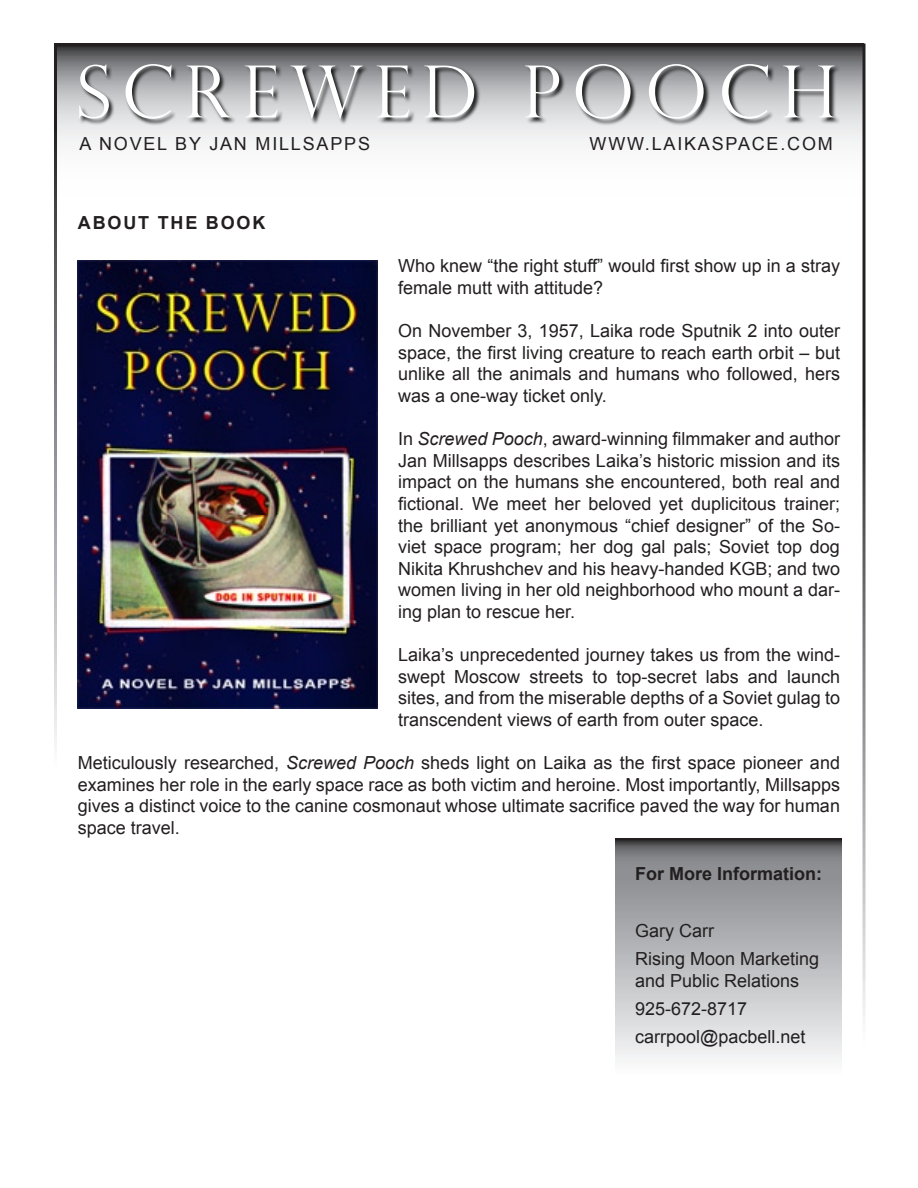
<style>
.page{position:relative;width:918px;height:1188px;background:#fff}
.page>*{position:absolute;margin:0;border:0;box-sizing:border-box;transform-origin:0 0}
.t1{font:300 72px "Perpetua Titling";letter-spacing:.15em;color:#fff}
.t2{font:18px/21.6px "Arial";color:#231f20;text-align:justify}
.t3{font:18px "Arial";letter-spacing:.1em;color:#231f20}
.t4{font:700 18px "Arial";color:#231f20}
.t5{font:700 18px "Arial";letter-spacing:.1em;color:#231f20}
.s1{font-style:italic}
</style>
<div class="page">
<svg style="left:58px;top:48px;width:804px;height:97px"></svg>
<div style="left:78px;top:63px;width:763px;height:64px;background:#000;opacity:.85"></div>
<img style="left:78px;top:260px;width:300px;height:449px">
<svg style="left:615px;top:838px;width:227px;height:223px;background:#b2b3b6"></svg>
<h1 class="t1" style="left:77px;top:48px;width:761px">SCREWED POOCH</h1>
<p class="t3" style="left:80px;top:133px;width:292px">A NOVEL BY JAN MILLSAPPS</p>
<p class="t3" style="left:590px;top:133px;width:245px">WWW.LAIKASPACE.COM</p>
<p class="t5" style="left:78px;top:213px;width:189px">ABOUT THE BOOK</p>
<p class="t2" style="left:398px;top:255px;width:443px">Who knew “the right stuff” would first show up in a stray female mutt with attitude?</p>
<p class="t2" style="left:398px;top:320px;width:443px">On November 3, 1957, Laika rode Sputnik 2 into outer space, the first living creature to reach earth orbit – but unlike all the animals and humans who followed, hers was a one-way ticket only.</p>
<p class="t2" style="left:398px;top:428px;width:443px">In <span class="s1">Screwed Pooch</span>, award-winning filmmaker and author Jan Millsapps describes Laika’s historic mission and its impact on the humans she encountered, both real and fictional. We meet her beloved yet duplicitous trainer; the brilliant yet anonymous “chief designer” of the So&shy;viet space program; her dog gal pals; Soviet top dog Nikita Khrushchev and his heavy-handed KGB; and two women living in her old neighborhood who mount a dar&shy;ing plan to rescue her.</p>
<p class="t2" style="left:398px;top:644px;width:443px">Laika’s unprecedented journey takes us from the wind&shy;swept Moscow streets to top-secret labs and launch sites, and from the miserable depths of a Soviet gulag to transcendent views of earth from outer space.</p>
<p class="t2" style="left:78px;top:752px;width:764px">Meticulously researched, <span class="s1">Screwed Pooch</span> sheds light on Laika as the first space pioneer and examines her role in the early space race as both victim and heroine. Most importantly, Millsapps gives a distinct voice to the canine cosmonaut whose ultimate sacrifice paved the way for human space travel.</p>
<p class="t4" style="left:635px;top:864px;width:189px">For More Information:</p>
<p class="t2" style="left:635px;top:916px;width:186px;line-height:28.3px">Gary Carr<br>Rising Moon Marketing</p>
<p class="t2" style="left:635px;top:966px;width:172px;line-height:28.3px;text-align:left">and Public Relations<br>925-672-8717 carrpool@pacbell.net</p>
</div>
